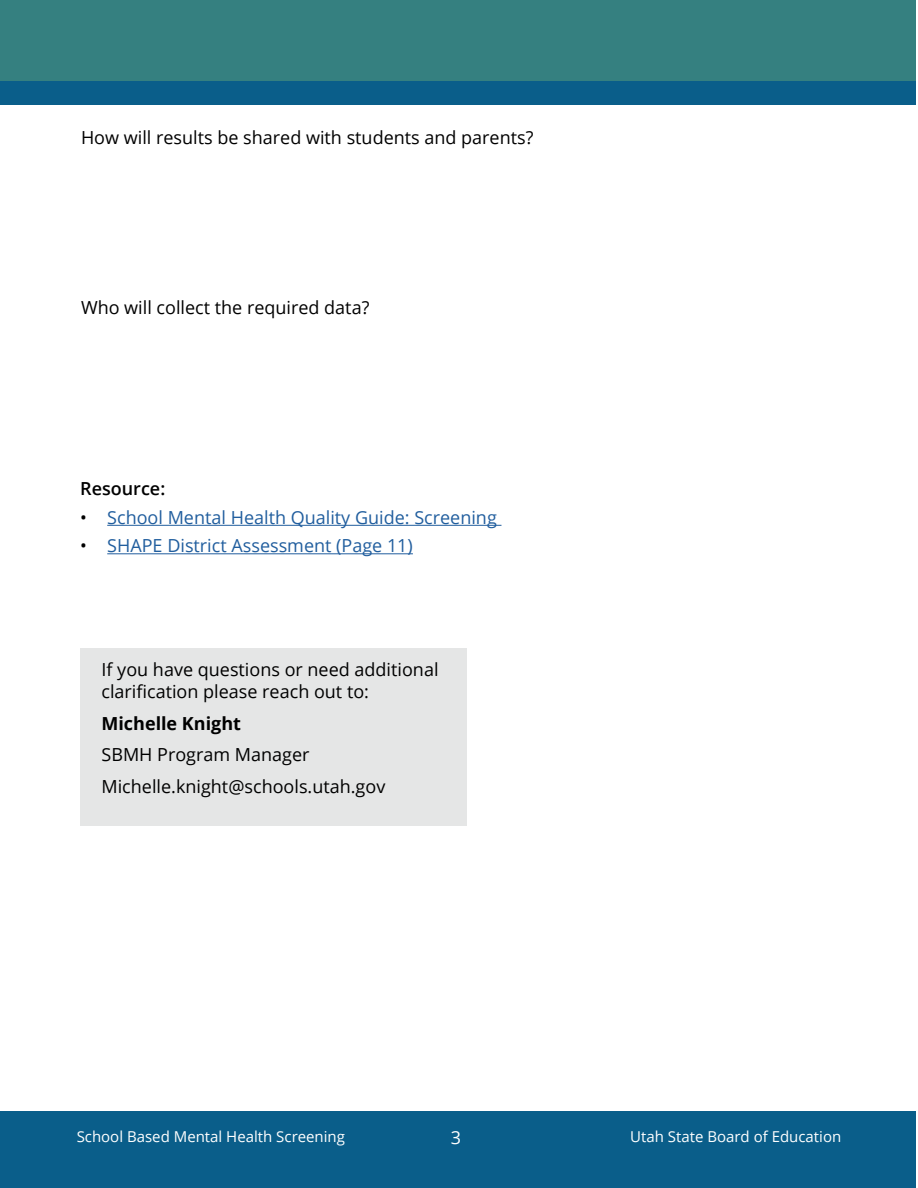
<style>
.page{position:relative;width:918px;height:1188px;background:#fff}
.page>*{position:absolute;margin:0;border:0;box-sizing:border-box;transform-origin:0 0}
.t1{font:18px/22.5px "Open Sans";color:#000}
.t2{font:18px "Open Sans";color:#215e9e}
.t3{font:700 18px "Open Sans";color:#000}
.H2_Black{font:600 18px "Open Sans";color:#000}
.t4{font:18px "Open Sans";color:#fff}
.t5{font:15px "Open Sans";color:#fff}
.s1{color:#000}
</style>
<div class="page">
<div style="left:0;top:1112px;width:916px;height:76px;background:#0a5e8a"></div>
<div style="left:0;top:81px;width:916px;height:23px;background:#0a5e8a"></div>
<div style="left:0;top:0;width:916px;height:81px;background:#358080"></div>
<div style="left:80px;top:648px;width:387px;height:178px;background:#e5e6e6"></div>
<hr style="left:107px;top:525px;width:394px;height:1px;background:#215e9e">
<hr style="left:107px;top:553px;width:306px;height:1px;background:#215e9e">
<p class="t1" style="left:81px;top:126px;width:454px">How will results be shared with students and parents?</p>
<p class="t1" style="left:81px;top:296px;width:290px">Who will collect the required data?</p>
<p class="H2_Black" style="left:80px;top:477px;width:87px">Resource:</p>
<p class="t2" style="left:80px;top:505px;width:418px"><span class="s1">•</span> School Mental Health Quality Guide: Screening</p>
<p class="t2" style="left:80px;top:534px;width:334px"><span class="s1">•</span> SHAPE District Assessment (Page 11)</p>
<p class="t1" style="left:101px;top:658px;width:339px">If you have questions or need additional clarification please reach out to:</p>
<p class="t3" style="left:101px;top:711px;width:141px">Michelle Knight</p>
<p class="t1" style="left:101px;top:743px;width:210px">SBMH Program Manager</p>
<p class="t1" style="left:101px;top:775px;width:285px">Michelle.knight@schools.utah.gov</p>
<p class="t5" style="left:77px;top:1126px;width:270px">School Based Mental Health Screening</p>
<p class="t4" style="left:451px;top:1125px;width:12px">3</p>
<p class="t5" style="left:630px;top:1126px;width:213px">Utah State Board of Education</p>
</div>
